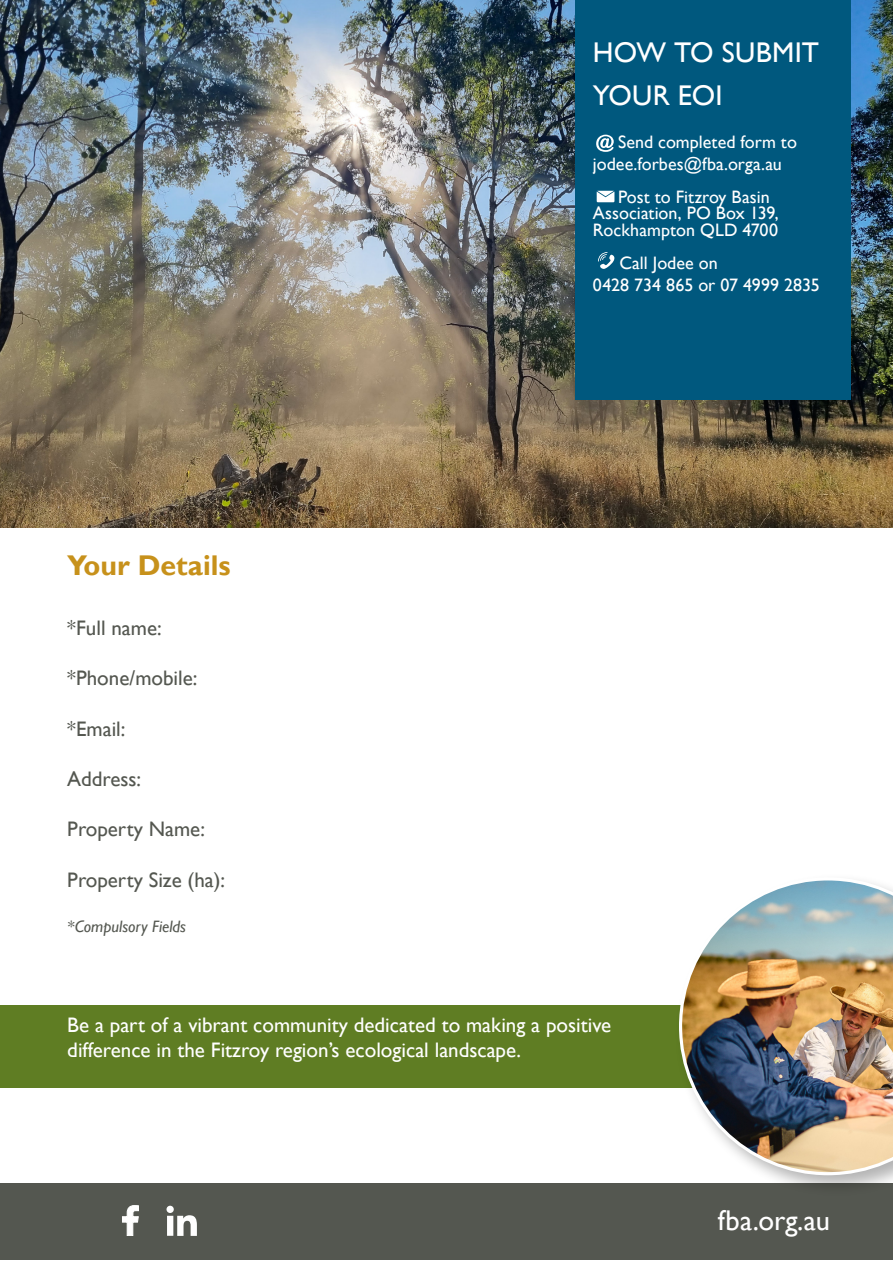
<style>
.page{position:relative;width:893px;height:1263px;background:#fff}
.page>*{position:absolute;margin:0;border:0;box-sizing:border-box;transform-origin:0 0}
.t1{font:28.5px/43.2px "Gill Sans";letter-spacing:.005em;color:#fff}
.t2{font:700 28.5px "Gill Sans";color:#c7911b}
.t3{font:21px/25.2px "Gill Sans";color:#fff}
.t4{font:21px "Gill Sans";color:#545750}
.t5{font:18px/21.6px "Gill Sans";color:#fff}
.t6{font:italic 16.5px "Gill Sans";color:#545750}
</style>
<div class="page">
<div style="left:0;top:1183px;width:893px;height:77px;background:#545750"></div>
<img style="left:0;top:0;width:893px;height:527px">
<div style="left:575px;top:0;width:275px;height:400px;background:#00587e"></div>
<svg style="left:598px;top:252px;width:16px;height:17px"></svg>
<svg style="left:597px;top:191px;width:17px;height:11px"></svg>
<svg style="left:596px;top:135px;width:18px;height:17px"></svg>
<svg style="left:122px;top:1205px;width:17px;height:31px"></svg>
<svg style="left:166px;top:1206px;width:31px;height:30px"></svg>
<div style="left:0;top:1005px;width:893px;height:82px;background:#5f7d23"></div>
<div style="left:674px;top:872px;width:219px;height:325px;background:#000;opacity:.3"></div>
<img style="left:679px;top:877px;width:214px;height:298px">
<h1 class="t2" style="left:67px;top:549px;width:165px">Your Details</h1>
<p class="t4" style="left:67px;top:615px;width:96px">*Full name:</p>
<p class="t4" style="left:67px;top:666px;width:132px">*Phone/mobile:</p>
<p class="t4" style="left:67px;top:716px;width:60px">*Email:</p>
<p class="t4" style="left:67px;top:767px;width:75px">Address:</p>
<p class="t4" style="left:67px;top:817px;width:139px">Property Name:</p>
<p class="t4" style="left:67px;top:867px;width:159px">Property Size (ha):</p>
<p class="t6" style="left:67px;top:916px;width:120px">*Compulsory Fields</p>
<h1 class="t1" style="left:593px;top:32px;width:179px">How to Submit your EOI</h1>
<p class="t5" style="left:593px;top:132px;width:205px;text-indent:25px">Send completed form to jodee.forbes@fba.orga.au</p>
<p class="t5" style="left:593px;top:189px;width:187px;line-height:16.5px;text-indent:25px">Post to Fitzroy Basin<br>Association, PO Box 139,<br>Rockhampton QLD 4700</p>
<p class="t5" style="left:593px;top:252px;width:228px;text-indent:26px">Call Jodee on<br>0428 734 865 or 07 4999 2835</p>
<p class="t3" style="left:67px;top:1013px;width:545px">Be a part of a vibrant community dedicated to making a positive difference in the Fitzroy region’s ecological landscape.</p>
<h1 class="t1" style="left:718px;top:1199px;width:114px">fba.org.au</h1>
</div>
